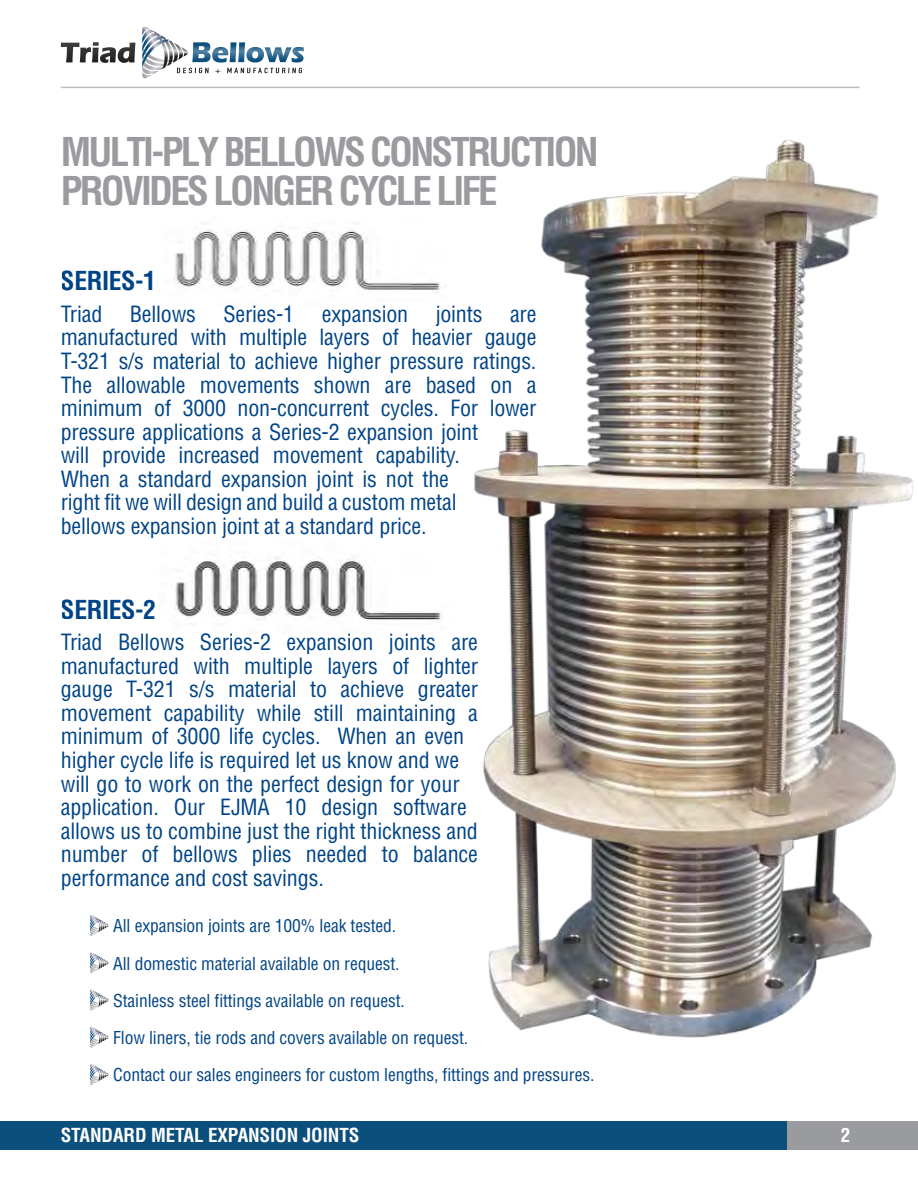
<style>
.page{position:relative;width:918px;height:1188px;background:#fff}
.page>*{position:absolute;margin:0;border:0;box-sizing:border-box;transform-origin:0 0}
.t1{font:700 condensed 38.7px/39.6px "Helvetica";letter-spacing:-.07em;color:#999b9e}
.t2{font:700 condensed 25.5px "Helvetica";letter-spacing:-.02em;color:#004486}
.t3{font:condensed 21.9px/23.5px "Helvetica";letter-spacing:-.01em;color:#004486}
.t4{font:700 condensed 18.9px "Helvetica";letter-spacing:-.005em;color:#fff}
.t5{font:condensed 17.4px/37.2px "Helvetica";letter-spacing:-.005em;color:#004486}
</style>
<div class="page">
<img style="left:174px;top:229px;width:245px;height:61px">
<img style="left:174px;top:557px;width:245px;height:64px">
<div style="left:0;top:1122px;width:788px;height:28px;background:#0b4f7d"></div>
<div style="left:788px;top:1122px;width:130px;height:28px;background:#999b9e"></div>
<hr style="left:61px;top:87px;width:798px;height:1px;background:#bcbec0">
<svg style="left:61px;top:42px;width:75px;height:21px"></svg>
<svg style="left:142px;top:27px;width:162px;height:52px"></svg>
<svg style="left:90px;top:915px;width:19px;height:21px"></svg>
<svg style="left:90px;top:952px;width:19px;height:21px"></svg>
<svg style="left:90px;top:990px;width:19px;height:21px"></svg>
<svg style="left:90px;top:1027px;width:19px;height:21px"></svg>
<svg style="left:90px;top:1064px;width:19px;height:21px"></svg>
<img style="left:419px;top:139px;width:495px;height:899px">
<h1 class="t1" style="left:61px;top:131px;width:540px">MULTI-PLY BELLOWS CONSTRUCTION<br>PROVIDES LONGER CYCLE LIFE</h1>
<p class="t2" style="left:61px;top:266px;width:97px">SERIES-1</p>
<p class="t3" style="left:61px;top:302px;width:43px">Triad</p>
<p class="t3" style="left:130px;top:302px;width:68px">Bellows</p>
<p class="t3" style="left:224px;top:302px;width:72px">Series-1</p>
<p class="t3" style="left:322px;top:302px;width:88px">expansion</p>
<p class="t3" style="left:436px;top:302px;width:48px">joints</p>
<p class="t3" style="left:61px;top:302px;width:477px;text-indent:449px">are manufactured with multiple layers of heavier gauge T-321 s/s material to achieve higher pressure ratings.<br>The allowable movements shown are based on a minimum of 3000 non-concurrent cycles. For lower pressure applications a Series-2 expansion joint<br>will provide increased movement capability.<br>When a standard expansion joint is not the<br>right fit we will design and build a custom metal<br>bellows expansion joint at a standard price.</p>
<p class="t2" style="left:61px;top:594px;width:97px">SERIES-2</p>
<p class="t3" style="left:61px;top:630px;width:419px">Triad Bellows Series-2 expansion joints are manufactured with multiple layers of lighter gauge T-321 s/s material to achieve greater movement capability while still maintaining a minimum of 3000 life cycles. When an even higher cycle life is required let us know and we will go to work on the perfect design for your application. Our EJMA 10 design software allows us to combine just the right thickness and number of bellows plies needed to balance performance and cost savings.</p>
<p class="t5" style="left:113px;top:907px;width:483px">All expansion joints are 100% leak tested.<br>All domestic material available on request.<br>Stainless steel fittings available on request.<br>Flow liners, tie rods and covers available on request.<br>Contact our sales engineers for custom lengths, fittings and pressures.</p>
<p class="t4" style="left:61px;top:1124px;width:300px">STANDARD METAL EXPANSION JOINTS</p>
<p class="t4" style="left:841px;top:1124px;width:11px">2</p>
</div>
